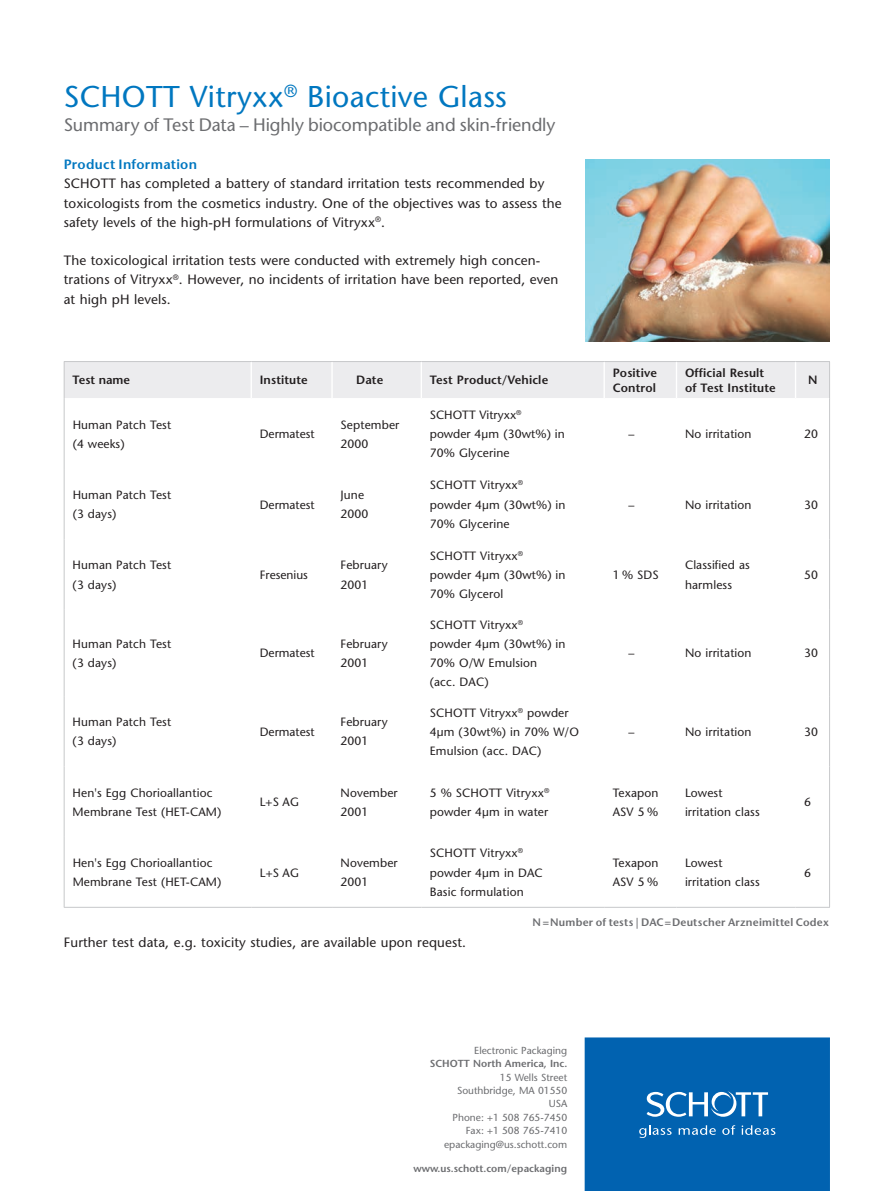
<style>
.page{position:relative;width:893px;height:1191px;background:#fff}
.page>*{position:absolute;margin:0;border:0;box-sizing:border-box;transform-origin:0 0}
.t1{font:500 30px "Stone Sans Std";letter-spacing:.01em;color:#0077c0}
.t2{font:500 18px "Stone Sans Std";letter-spacing:-.005em;color:#6c6d70}
.t3{font:500 13.5px/19.2px "Stone Sans Std";letter-spacing:.01em;color:#231f20}
.t4{font:600 13.5px "Stone Sans";letter-spacing:.02em;color:#0077c0}
.t5{font:500 12px/19.2px "Stone Sans Std";letter-spacing:.01em;color:#231f20}
.t6{font:600 12px/15px "Stone Sans Std";letter-spacing:.01em;color:#231f20}
.t7{font:600 10.8px "Stone Sans Std";letter-spacing:.02em;color:#6c6d70}
.t8{font:500 10.2px/13.5px "Stone Sans Std";color:#6c6d70;text-align:right}
.t9{font:600 10.2px "Stone Sans Std";color:#6c6d70}
</style>
<div class="page">
<img style="left:585px;top:159px;width:244px;height:183px">
<div style="left:65px;top:362px;width:764px;height:36px;background:#ececee"></div>
<hr style="left:251px;top:362px;width:1px;height:36px;background:#fff">
<hr style="left:331px;top:362px;width:2px;height:36px;background:#fff">
<hr style="left:421px;top:362px;width:1px;height:36px;background:#fff">
<hr style="left:603px;top:362px;width:2px;height:36px;background:#fff">
<hr style="left:676px;top:362px;width:1px;height:36px;background:#fff">
<hr style="left:795px;top:362px;width:1px;height:36px;background:#fff">
<hr style="left:64px;top:361px;width:187px;height:1px;background:#c7c8ca">
<hr style="left:64px;top:362px;width:1px;height:37px;background:#c7c8ca">
<hr style="left:251px;top:361px;width:81px;height:1px;background:#c7c8ca">
<hr style="left:332px;top:361px;width:89px;height:1px;background:#c7c8ca">
<hr style="left:421px;top:361px;width:183px;height:1px;background:#c7c8ca">
<hr style="left:604px;top:361px;width:72px;height:1px;background:#c7c8ca">
<hr style="left:676px;top:361px;width:119px;height:1px;background:#c7c8ca">
<hr style="left:795px;top:361px;width:35px;height:1px;background:#c7c8ca">
<hr style="left:829px;top:362px;width:1px;height:37px;background:#c7c8ca">
<hr style="left:64px;top:399px;width:1px;height:70px;background:#c7c8ca">
<hr style="left:829px;top:399px;width:1px;height:70px;background:#c7c8ca">
<hr style="left:64px;top:469px;width:1px;height:70px;background:#c7c8ca">
<hr style="left:829px;top:469px;width:1px;height:70px;background:#c7c8ca">
<hr style="left:64px;top:539px;width:1px;height:71px;background:#c7c8ca">
<hr style="left:829px;top:539px;width:1px;height:71px;background:#c7c8ca">
<hr style="left:64px;top:610px;width:1px;height:86px;background:#c7c8ca">
<hr style="left:829px;top:610px;width:1px;height:86px;background:#c7c8ca">
<hr style="left:64px;top:696px;width:1px;height:70px;background:#c7c8ca">
<hr style="left:829px;top:696px;width:1px;height:70px;background:#c7c8ca">
<hr style="left:64px;top:766px;width:1px;height:71px;background:#c7c8ca">
<hr style="left:829px;top:766px;width:1px;height:71px;background:#c7c8ca">
<hr style="left:64px;top:837px;width:1px;height:70px;background:#c7c8ca">
<hr style="left:829px;top:837px;width:1px;height:70px;background:#c7c8ca">
<hr style="left:64px;top:907px;width:187px;height:1px;background:#c7c8ca">
<hr style="left:251px;top:907px;width:81px;height:1px;background:#c7c8ca">
<hr style="left:332px;top:907px;width:89px;height:1px;background:#c7c8ca">
<hr style="left:421px;top:907px;width:183px;height:1px;background:#c7c8ca">
<hr style="left:604px;top:907px;width:72px;height:1px;background:#c7c8ca">
<hr style="left:676px;top:907px;width:119px;height:1px;background:#c7c8ca">
<hr style="left:795px;top:907px;width:35px;height:1px;background:#c7c8ca">
<div style="left:585px;top:1037px;width:245px;height:154px;background:#0162b0"></div>
<h1 class="t1" style="left:64px;top:79px;width:445px">SCHOTT Vitryxx<sup>®</sup> Bioactive Glass</h1>
<h2 class="t2" style="left:64px;top:114px;width:493px">Summary of Test Data – Highly biocompatible and skin-friendly</h2>
<p class="t4" style="left:64px;top:156px;width:135px">Product Information</p>
<p class="t3" style="left:64px;top:174px;width:499px">SCHOTT has completed a battery of standard irritation tests recommended by toxicologists from the cosmetics industry. One of the objectives was to assess the safety levels of the high-pH formulations of Vitryxx<sup>®</sup>.</p>
<p class="t3" style="left:64px;top:251px;width:496px">The toxicological irritation tests were conducted with extremely high concen&shy;trations of Vitryxx<sup>®</sup>. However, no incidents of irritation have been reported, even at high pH levels.</p>
<p class="t6" style="left:73px;top:373px;width:59px">Test name</p>
<p class="t6" style="left:260px;top:373px;width:50px">Institute</p>
<p class="t6" style="left:356px;top:373px;width:29px">Date</p>
<p class="t6" style="left:430px;top:373px;width:120px">Test Product/Vehicle</p>
<p class="t6" style="left:613px;top:365px;width:46px">Positive<br>Control</p>
<p class="t6" style="left:685px;top:365px;width:92px">Official Result of Test Institute</p>
<p class="t6" style="left:808px;top:373px;width:11px">N</p>
<p class="t5" style="left:73px;top:415px;width:100px">Human Patch Test (4 weeks)</p>
<p class="t5" style="left:260px;top:424px;width:56px">Dermatest</p>
<p class="t5" style="left:341px;top:415px;width:60px">September<br>2000</p>
<p class="t5" style="left:430px;top:405px;width:137px">SCHOTT Vitryxx<sup>® </sup>powder 4µm (30wt%) in<br>70% Glycerine</p>
<p class="t5" style="left:628px;top:424px;width:7px">–</p>
<p class="t5" style="left:685px;top:424px;width:68px">No irritation</p>
<p class="t5" style="left:804px;top:424px;width:15px">20</p>
<p class="t5" style="left:73px;top:485px;width:100px">Human Patch Test (3 days)</p>
<p class="t5" style="left:260px;top:495px;width:56px">Dermatest</p>
<p class="t5" style="left:341px;top:485px;width:29px">June<br>2000</p>
<p class="t5" style="left:430px;top:476px;width:137px">SCHOTT Vitryxx<sup>® </sup>powder 4µm (30wt%) in<br>70% Glycerine</p>
<p class="t5" style="left:73px;top:555px;width:100px">Human Patch Test (3 days)</p>
<p class="t5" style="left:260px;top:565px;width:50px">Fresenius</p>
<p class="t5" style="left:341px;top:555px;width:49px">February<br>2001</p>
<p class="t5" style="left:430px;top:546px;width:137px">SCHOTT Vitryxx<sup>® </sup>powder 4µm (30wt%) in<br>70% Glycerol</p>
<p class="t5" style="left:73px;top:634px;width:100px">Human Patch Test (3 days)</p>
<p class="t5" style="left:260px;top:643px;width:56px">Dermatest</p>
<p class="t5" style="left:341px;top:634px;width:49px">February<br>2001</p>
<p class="t5" style="left:430px;top:615px;width:137px">SCHOTT Vitryxx<sup>® </sup>powder 4µm (30wt%) in<br>70% O/W Emulsion (acc. DAC)</p>
<p class="t5" style="left:73px;top:712px;width:100px">Human Patch Test (3 days)</p>
<p class="t5" style="left:260px;top:722px;width:56px">Dermatest</p>
<p class="t5" style="left:341px;top:712px;width:49px">February<br>2001</p>
<p class="t5" style="left:430px;top:703px;width:151px">SCHOTT Vitryxx<sup>®</sup> powder<br>4µm (30wt%) in 70% W/O<br>Emulsion (acc. DAC)</p>
<p class="t5" style="left:628px;top:495px;width:7px">–</p>
<p class="t5" style="left:685px;top:495px;width:68px">No irritation</p>
<p class="t5" style="left:804px;top:495px;width:15px">30</p>
<p class="t5" style="left:613px;top:565px;width:48px">1 % SDS</p>
<p class="t5" style="left:685px;top:555px;width:66px">Classified as harmless</p>
<p class="t5" style="left:804px;top:565px;width:15px">50</p>
<p class="t5" style="left:628px;top:643px;width:7px">–</p>
<p class="t5" style="left:685px;top:643px;width:68px">No irritation</p>
<p class="t5" style="left:804px;top:643px;width:15px">30</p>
<p class="t5" style="left:628px;top:722px;width:7px">–</p>
<p class="t5" style="left:685px;top:722px;width:68px">No irritation</p>
<p class="t5" style="left:804px;top:722px;width:15px">30</p>
<p class="t5" style="left:73px;top:782px;width:150px">Hen's Egg Chorioallantioc<br>Membrane Test (HET-CAM)</p>
<p class="t5" style="left:260px;top:792px;width:41px">L+S AG</p>
<p class="t5" style="left:341px;top:782px;width:59px">November<br>2001</p>
<p class="t5" style="left:430px;top:782px;width:121px">5 % SCHOTT Vitryxx<sup>® </sup>powder 4µm in water</p>
<p class="t5" style="left:613px;top:782px;width:47px">Texapon<br>ASV 5 %</p>
<p class="t5" style="left:685px;top:782px;width:76px">Lowest irritation class</p>
<p class="t5" style="left:804px;top:792px;width:8px">6</p>
<p class="t5" style="left:73px;top:853px;width:150px">Hen's Egg Chorioallantioc<br>Membrane Test (HET-CAM)</p>
<p class="t5" style="left:260px;top:862px;width:41px">L+S AG</p>
<p class="t5" style="left:341px;top:853px;width:59px">November<br>2001</p>
<p class="t5" style="left:430px;top:843px;width:114px">SCHOTT Vitryxx<sup>® </sup>powder 4µm in DAC<br>Basic formulation</p>
<p class="t5" style="left:613px;top:853px;width:47px">Texapon<br>ASV 5 %</p>
<p class="t5" style="left:685px;top:853px;width:76px">Lowest irritation class</p>
<p class="t5" style="left:804px;top:862px;width:8px">6</p>
<p class="t7" style="left:532px;top:916px;width:298px">N =Number of tests | DAC=Deutscher Arzneimittel Codex</p>
<p class="t3" style="left:64px;top:932px;width:404px">Further test data, e.g. toxicity studies, are available upon request.</p>
<p class="t8" style="left:474px;top:1043px;width:94px">Electronic Packaging</p>
<p class="t9" style="left:430px;top:1057px;width:139px">SCHOTT North America, Inc.</p>
<p class="t8" style="left:444px;top:1070px;width:125px">15 Wells Street<br>Southbridge, MA 01550<br>USA<br>Phone: +1 508 765-7450<br>Fax: +1 508 765-7410 epackaging@us.schott.com</p>
<p class="t9" style="left:413px;top:1162px;width:155px">www.us.schott.com/epackaging</p>
</div>
